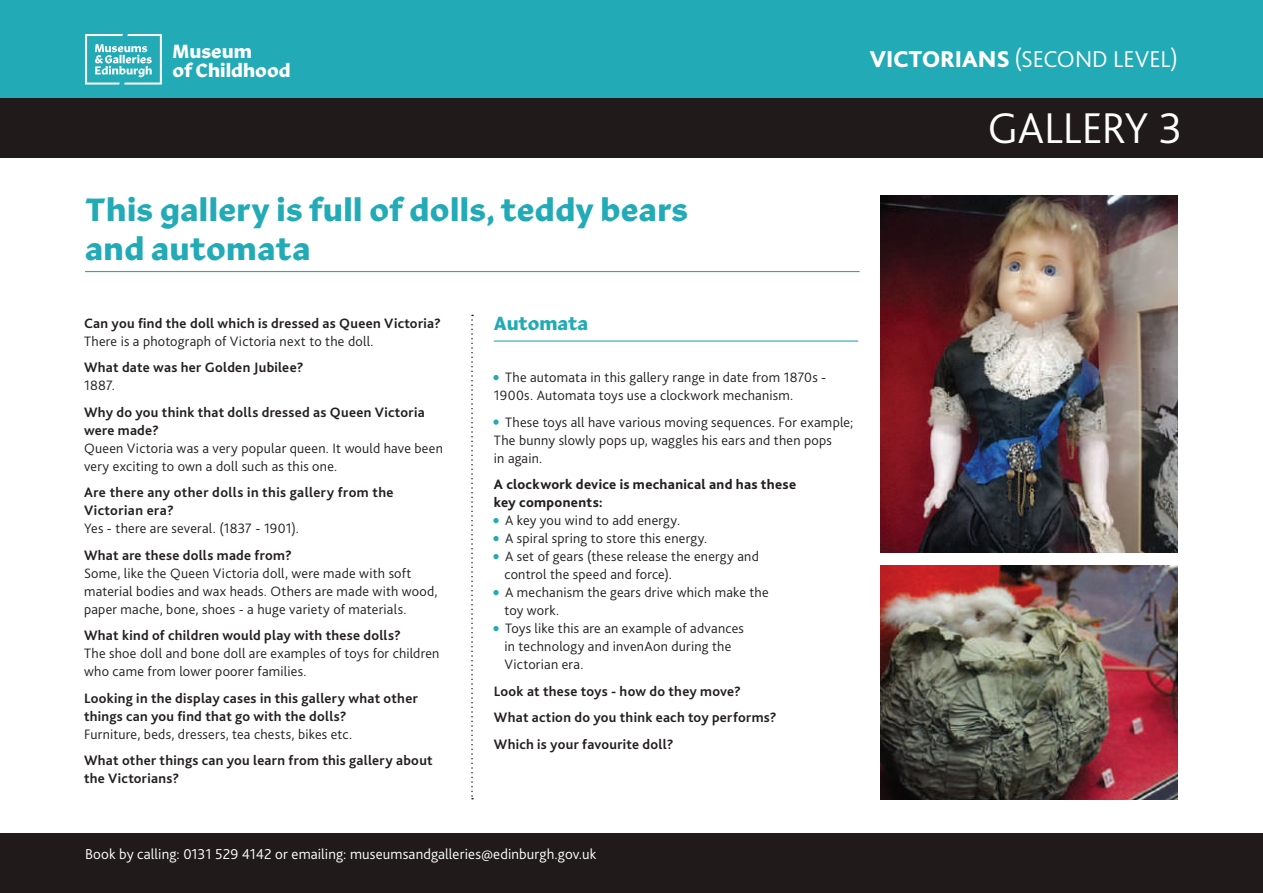
<style>
.page{position:relative;width:1263px;height:893px;background:#fff}
.page>*{position:absolute;margin:0;border:0;box-sizing:border-box;transform-origin:0 0}
.t1{font:300 45px "Bliss 2";letter-spacing:-.01em;color:#fff}
.t2{font:700 33px/39px "Robinson";letter-spacing:.015em;color:#22aab6}
.t3{font:300 24px "Bliss 2";letter-spacing:-.005em;color:#fff}
.t4{font:700 19.65px/18.5px "Robinson";color:#fff}
.t5{font:700 19.5px "Robinson";color:#22aab6}
.t6{font:300 15px "Bliss 2";letter-spacing:.005em;color:#fff}
.t7{font:300 14.25px/18px "Bliss 2";letter-spacing:.015em;color:#231f20}
.t8{font:700 14.25px/18px "Bliss 2";letter-spacing:.02em;color:#231f20}
.t9{font:800 14.25px/18px "Bliss 2";letter-spacing:.02em;color:#231f20}
.s1{font-weight:800}
.s2{color:#22aab6}
</style>
<div class="page">
<div style="left:0;top:833px;width:1263px;height:60px;background:#201a1b"></div>
<div style="left:0;top:0;width:1263px;height:98px;background:#22aab6"></div>
<div style="left:0;top:98px;width:1263px;height:59px;background:#201a1b"></div>
<svg style="left:85px;top:34px;width:77px;height:51px"></svg>
<img style="left:881px;top:196px;width:297px;height:357px">
<img style="left:881px;top:566px;width:297px;height:233px">
<hr style="left:85px;top:271px;width:775px;height:1px;background:#22aab6">
<svg style="left:493px;top:375px;width:6px;height:5px"></svg>
<svg style="left:493px;top:419px;width:6px;height:6px"></svg>
<svg style="left:493px;top:518px;width:6px;height:5px"></svg>
<svg style="left:493px;top:536px;width:6px;height:5px"></svg>
<svg style="left:493px;top:554px;width:6px;height:5px"></svg>
<svg style="left:493px;top:590px;width:6px;height:5px"></svg>
<svg style="left:493px;top:626px;width:6px;height:5px"></svg>
<svg style="left:471px;top:315px;width:2px;height:484px"></svg>
<hr style="left:494px;top:340px;width:364px;height:2px;background:#22aab6">
<h3 class="t4" style="left:173px;top:41px;width:120px">Museum<br>of Childhood</h3>
<h2 class="t2" style="left:85px;top:187px;width:604px">This gallery is full of dolls, teddy bears and automata</h2>
<h3 class="t3" style="left:870px;top:44px;width:310px"><span class="s1">VICTORIANS</span> (SECOND LEVEL)</h3>
<h1 class="t1" style="left:988px;top:100px;width:196px">GALLERY 3</h1>
<p class="t8" style="left:84px;top:313px;width:359px">Can you find the doll which is dressed as Queen Victoria?</p>
<p class="t7" style="left:84px;top:331px;width:291px">There is a photograph of Victoria next to the doll.</p>
<p class="t8" style="left:84px;top:358px;width:221px">What date was her Golden Jubilee?</p>
<p class="t7" style="left:84px;top:376px;width:32px">1887.</p>
<p class="t8" style="left:84px;top:402px;width:342px">Why do you think that dolls dressed as Queen Victoria were made?</p>
<p class="t7" style="left:84px;top:438px;width:360px">Queen Victoria was a very popular queen. It would have been very exciting to own a doll such as this one.</p>
<p class="t8" style="left:84px;top:483px;width:311px">Are there any other dolls in this gallery from the<br>Victorian era?</p>
<p class="t7" style="left:84px;top:519px;width:217px">Yes - there are several. (1837 - 1901).</p>
<p class="t8" style="left:84px;top:545px;width:209px">What are these dolls made from?</p>
<p class="t7" style="left:84px;top:563px;width:355px">Some, like the Queen Victoria doll, were made with soft material bodies and wax heads. Others are made with wood, paper mache, bone, shoes - a huge variety of materials.</p>
<p class="t8" style="left:84px;top:626px;width:318px">What kind of children would play with these dolls?</p>
<p class="t7" style="left:84px;top:644px;width:357px">The shoe doll and bone doll are examples of toys for children who came from lower poorer families.</p>
<p class="t8" style="left:84px;top:688px;width:335px">Looking in the display cases in this gallery what other things can you find that go with the dolls?</p>
<p class="t7" style="left:84px;top:724px;width:270px">Furniture, beds, dressers, tea chests, bikes etc.</p>
<p class="t8" style="left:84px;top:751px;width:350px">What other things can you learn from this gallery about the Victorians?</p>
<h3 class="t5" style="left:494px;top:308px;width:96px">Automata</h3>
<p class="t7" style="left:494px;top:368px;width:334px"><span class="s2">•</span> The automata in this gallery range in date from 1870s -<br>1900s. Automata toys use a clockwork mechanism.</p>
<p class="t7" style="left:494px;top:413px;width:361px"><span class="s2">•</span> These toys all have various moving sequences. For example;<br>The bunny slowly pops up, waggles his ears and then pops<br>in again.</p>
<p class="t9" style="left:494px;top:475px;width:304px">A clockwork device is mechanical and has these key components:</p>
<p class="t7" style="left:494px;top:511px;width:188px"><span class="s2">•</span> A key you wind to add energy.</p>
<p class="t7" style="left:494px;top:529px;width:215px"><span class="s2">•</span> A spiral spring to store this energy.</p>
<p class="t7" style="left:504px;top:547px;width:256px;text-indent:-11px"><span class="s2">•</span> A set of gears (these release the energy and control the speed and force).</p>
<p class="t7" style="left:504px;top:583px;width:266px;text-indent:-11px"><span class="s2">•</span> A mechanism the gears drive which make the toy work.</p>
<p class="t7" style="left:504px;top:619px;width:241px;text-indent:-11px"><span class="s2">•</span> Toys like this are an example of advances in technology and invenAon during the<br>Victorian era.</p>
<p class="t8" style="left:494px;top:677px;width:284px;line-height:26.5px">Look at these toys - how do they move?<br>What action do you think each toy performs?<br>Which is your favourite doll?</p>
<p class="t6" style="left:85px;top:845px;width:513px">Book by calling: 0131 529 4142 or emailing: museumsandgalleries@edinburgh.gov.uk</p>
</div>
